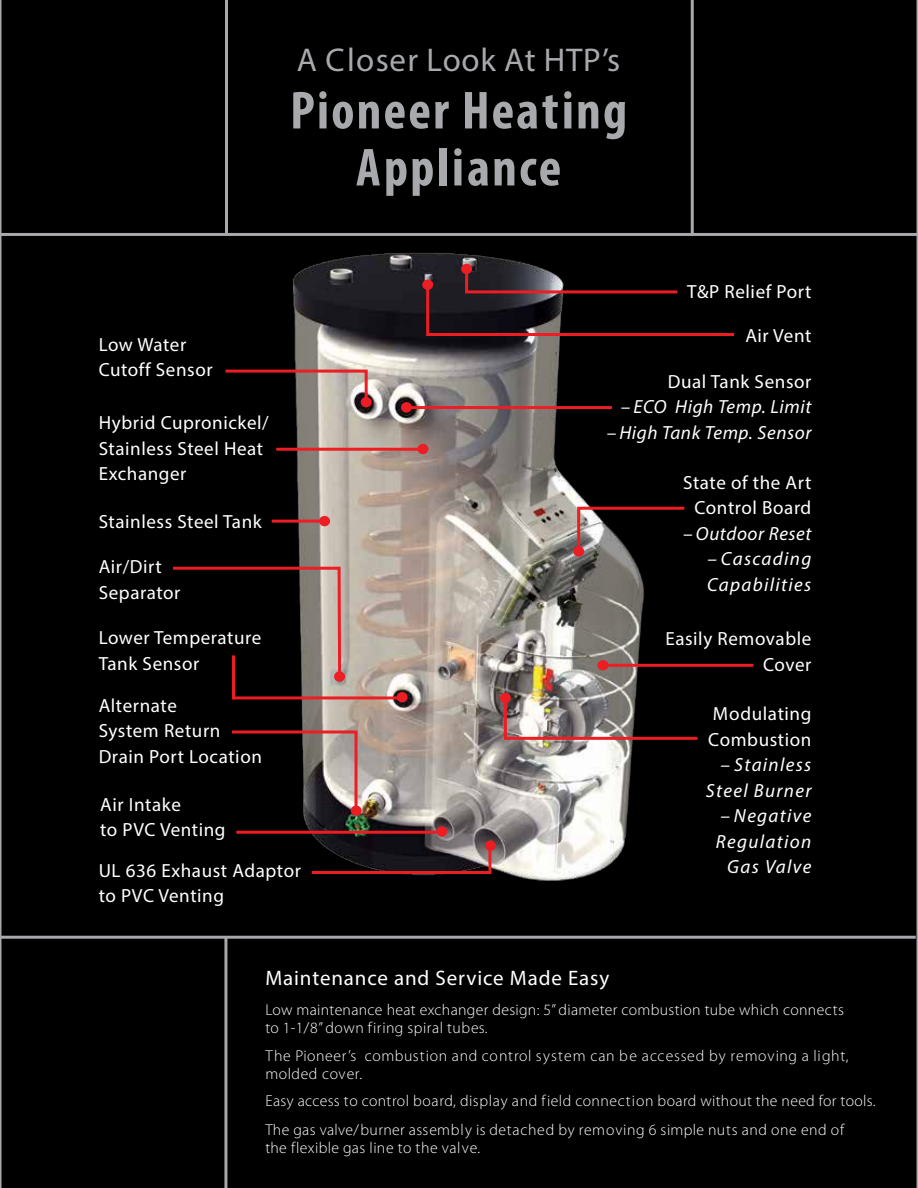
<style>
.page{position:relative;width:918px;height:1188px;background:#000}
.page>*{position:absolute;margin:0;border:0;box-sizing:border-box;transform-origin:0 0}
.t1{font:700 condensed 54px/57px "Myriad Pro";letter-spacing:.04em;color:#a7a9ac;text-align:center}
.t2{font:33px "Myriad Pro";letter-spacing:.02em;color:#a7a9ac}
.t3{font:21px "Myriad Pro";letter-spacing:.04em;color:#fff}
.t4{font:19.05px/25.7px "Myriad Pro";letter-spacing:.03em;color:#fff}
.t5{font:italic 19.05px/25.7px "Myriad Pro";letter-spacing:.07em;color:#fff}
.t6{font:italic 19.05px "Myriad Pro";letter-spacing:.03em;color:#fff}
.t7{font:300 15.75px/18px "Myriad Pro";letter-spacing:.02em;color:#fff}
</style>
<div class="page">
<img style="left:232px;top:253px;width:433px;height:628px">
<svg style="left:425px;top:266px;width:310px;height:71px"></svg>
<hr style="left:407px;top:406px;width:205px;height:3px;background:#ed1d24">
<svg style="left:576px;top:505px;width:109px;height:48px"></svg>
<hr style="left:600px;top:664px;width:153px;height:3px;background:#ed1d24">
<div style="left:598px;top:661px;width:10px;height:9px;background:#ed1d24;border-radius:50%"></div>
<div style="left:598px;top:660px;width:10px;height:10px;border:2px solid #ed1d24;border-radius:50%"></div>
<div style="left:574px;top:547px;width:9px;height:9px;background:#ed1d24;border-radius:50%"></div>
<div style="left:573px;top:546px;width:11px;height:11px;border:2px solid #ed1d24;border-radius:50%"></div>
<hr style="left:504px;top:702px;width:3px;height:38px;background:#ed1d24">
<hr style="left:505px;top:737px;width:193px;height:3px;background:#ed1d24">
<div style="left:501px;top:694px;width:9px;height:8px;background:#ed1d24;border-radius:50%"></div>
<div style="left:500px;top:693px;width:11px;height:10px;border:2px solid #ed1d24;border-radius:50%"></div>
<div style="left:402px;top:403px;width:9px;height:9px;background:#ed1d24;border-radius:50%"></div>
<div style="left:401px;top:402px;width:11px;height:11px;border:2px solid #ed1d24;border-radius:50%"></div>
<div style="left:423px;top:280px;width:9px;height:9px;background:#ed1d24;border-radius:50%"></div>
<div style="left:422px;top:279px;width:11px;height:11px;border:2px solid #ed1d24;border-radius:50%"></div>
<div style="left:462px;top:265px;width:9px;height:8px;background:#ed1d24;border-radius:50%"></div>
<div style="left:461px;top:264px;width:11px;height:10px;border:2px solid #ed1d24;border-radius:50%"></div>
<svg style="left:309px;top:844px;width:184px;height:31px"></svg>
<div style="left:486px;top:841px;width:9px;height:9px;background:#ed1d24;border-radius:50%"></div>
<div style="left:485px;top:840px;width:11px;height:11px;border:2px solid #ed1d24;border-radius:50%"></div>
<svg style="left:232px;top:729px;width:127px;height:86px"></svg>
<div style="left:351px;top:806px;width:10px;height:9px;background:#ed1d24;border-radius:50%"></div>
<div style="left:351px;top:806px;width:11px;height:10px;border:2px solid #ed1d24;border-radius:50%"></div>
<hr style="left:234px;top:696px;width:168px;height:3px;background:#ed1d24">
<div style="left:397px;top:693px;width:10px;height:9px;background:#ed1d24;border-radius:50%"></div>
<div style="left:397px;top:692px;width:11px;height:10px;border:2px solid #ed1d24;border-radius:50%"></div>
<svg style="left:173px;top:565px;width:170px;height:115px"></svg>
<hr style="left:272px;top:520px;width:49px;height:3px;background:#ed1d24">
<div style="left:335px;top:672px;width:9px;height:9px;background:#ed1d24;border-radius:50%"></div>
<div style="left:334px;top:671px;width:11px;height:11px;border:2px solid #ed1d24;border-radius:50%"></div>
<div style="left:320px;top:517px;width:9px;height:9px;background:#ed1d24;border-radius:50%"></div>
<div style="left:319px;top:516px;width:11px;height:10px;border:2px solid #ed1d24;border-radius:50%"></div>
<hr style="left:276px;top:448px;width:147px;height:3px;background:#ed1d24">
<div style="left:418px;top:445px;width:10px;height:8px;background:#ed1d24;border-radius:50%"></div>
<div style="left:417px;top:444px;width:11px;height:10px;border:2px solid #ed1d24;border-radius:50%"></div>
<svg style="left:225px;top:368px;width:144px;height:38px"></svg>
<div style="left:361px;top:398px;width:10px;height:9px;background:#ed1d24;border-radius:50%"></div>
<div style="left:361px;top:397px;width:11px;height:10px;border:2px solid #ed1d24;border-radius:50%"></div>
<hr style="left:232px;top:655px;width:3px;height:44px;background:#ed1d24">
<hr style="left:236px;top:831px;width:206px;height:3px;background:#ed1d24">
<div style="left:437px;top:827px;width:10px;height:9px;background:#ed1d24;border-radius:50%"></div>
<div style="left:436px;top:826px;width:11px;height:11px;border:2px solid #ed1d24;border-radius:50%"></div>
<hr style="left:0;top:233px;width:917px;height:3px;background:#a7a9ac">
<hr style="left:0;top:936px;width:916px;height:3px;background:#a7a9ac">
<hr style="left:691px;top:0;width:3px;height:234px;background:#a7a9ac">
<hr style="left:916px;top:0;width:2px;height:1188px;background:#a7a9ac">
<hr style="left:0;top:0;width:2px;height:1188px;background:#a7a9ac">
<hr style="left:224px;top:938px;width:3px;height:250px;background:#a7a9ac">
<hr style="left:225px;top:0;width:3px;height:235px;background:#a7a9ac">
<h2 class="t2" style="left:297px;top:40px;width:325px">A Closer Look At HTP’s</h2>
<h1 class="t1" style="left:290px;top:81px;width:338px">Pioneer Heating<br>Appliance</h1>
<p class="t4" style="left:99px;top:331px;width:115px">Low Water<br>Cutoff Sensor</p>
<p class="t4" style="left:99px;top:410px;width:172px">Hybrid Cupronickel/<br>Stainless Steel Heat<br>Exchanger</p>
<p class="t4" style="left:99px;top:508px;width:165px">Stainless Steel Tank</p>
<p class="t4" style="left:99px;top:554px;width:83px">Air/Dirt<br>Separator</p>
<p class="t4" style="left:99px;top:625px;width:164px">Lower Temperature<br>Tank Sensor</p>
<p class="t4" style="left:687px;top:278px;width:126px">T&amp;P Relief Port</p>
<p class="t4" style="left:745px;top:323px;width:68px">Air Vent</p>
<p class="t4" style="left:668px;top:368px;width:145px">Dual Tank Sensor</p>
<p class="t6" style="left:621px;top:395px;width:192px">– ECO High Temp. Limit</p>
<p class="t6" style="left:607px;top:421px;width:206px">– High Tank Temp. Sensor</p>
<p class="t4" style="left:683px;top:469px;width:130px;text-align:center">State of the Art<br>Control Board</p>
<p class="t6" style="left:683px;top:522px;width:130px">– Outdoor Reset</p>
<p class="t5" style="left:707px;top:546px;width:106px">– Cascading<br>Capabilities</p>
<p class="t4" style="left:665px;top:626px;width:147px;text-align:right">Easily Removable<br>Cover</p>
<p class="t4" style="left:99px;top:692px;width:165px">Alternate<br>System Return<br>Drain Port Location</p>
<p class="t4" style="left:708px;top:701px;width:105px">Modulating<br>Combustion</p>
<p class="t5" style="left:706px;top:752px;width:107px;text-align:right">– Stainless<br>Steel Burner</p>
<p class="t5" style="left:716px;top:803px;width:97px;text-align:center">– Negative<br>Regulation<br>Gas Valve</p>
<p class="t4" style="left:100px;top:791px;width:127px">Air Intake<br>to PVC Venting</p>
<p class="t4" style="left:99px;top:857px;width:204px">UL 636 Exhaust Adaptor to PVC Venting</p>
<h3 class="t3" style="left:265px;top:965px;width:345px">Maintenance and Service Made Easy</h3>
<p class="t7" style="left:265px;top:1000px;width:580px">Low maintenance heat exchanger design: 5” diameter combustion tube which connects to 1-1/8” down firing spiral tubes.</p>
<p class="t7" style="left:265px;top:1047px;width:585px">The Pioneer’s combustion and control system can be accessed by removing a light, molded cover.</p>
<p class="t7" style="left:265px;top:1087px;width:612px;line-height:28.5px">Easy access to control board, display and field connection board without the need for tools.<br>The gas valve/burner assembly is detached by removing 6 simple nuts and one end of</p>
<p class="t7" style="left:265px;top:1138px;width:216px">the flexible gas line to the valve.</p>
</div>
